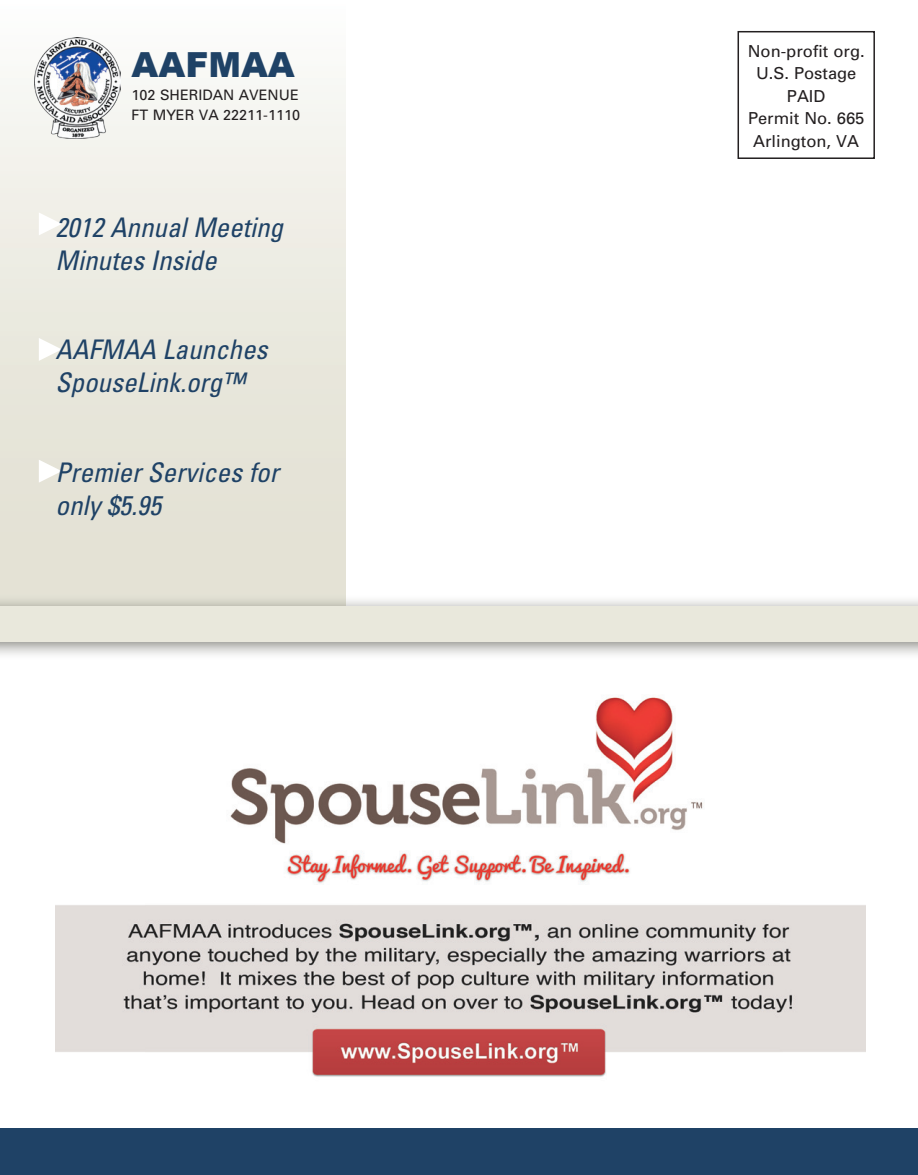
<style>
.page{position:relative;width:918px;height:1175px;background:#fff}
.page>*{position:absolute;margin:0;border:0;box-sizing:border-box;transform-origin:0 0}
.t1{font:900 34.5px "Arial";color:#1f4266}
.t2{font:italic condensed 27px/33px "Univers";color:#1f4266}
.t3{font:16.5px/22.5px "Univers";color:#231f20;text-align:center}
.t4{font:14.4px/20.1px "Univers";color:#231f20;text-align:right}
</style>
<div class="page">
<div style="left:0;top:4px;width:345px;height:609px;background:linear-gradient(to bottom,#fafaf8,#dfddcd)"></div>
<div style="left:738px;top:31px;width:137px;height:128px;border:2px solid #231f20"></div>
<div style="left:0;top:594px;width:918px;height:66px;background:#56564d;opacity:.75"></div>
<div style="left:0;top:607px;width:918px;height:35px;background:#e9e8dc"></div>
<img style="left:34px;top:37px;width:87px;height:101px">
<svg style="left:39px;top:212px;width:23px;height:23px"></svg>
<svg style="left:39px;top:338px;width:23px;height:23px"></svg>
<svg style="left:39px;top:459px;width:23px;height:23px"></svg>
<div style="left:0;top:1128px;width:918px;height:46px;background:#1f4266"></div>
<img style="left:55px;top:696px;width:810px;height:381px">
<p class="t1" style="left:132px;top:40px;width:165px">AAFMAA</p>
<p class="t4" style="left:132px;top:85px;width:67px">102 Sheridan</p>
<p class="t4" style="left:132px;top:85px;width:170px">Avenu e<br>FT Myer VA 22211-1110</p>
<p class="t2" style="left:56px;top:210px;width:229px">2012 Annual Meeting<br>Minutes Inside</p>
<p class="t2" style="left:56px;top:332px;width:214px">AAFMAA Launches<br>SpouseLink.org™</p>
<p class="t2" style="left:56px;top:455px;width:225px">Premier Services for only $5.95</p>
<p class="t3" style="left:748px;top:39px;width:118px">Non-profit org.<br>U.S. Postage<br>PAID<br>Permit No. 665<br>Arlington, VA</p>
</div>
